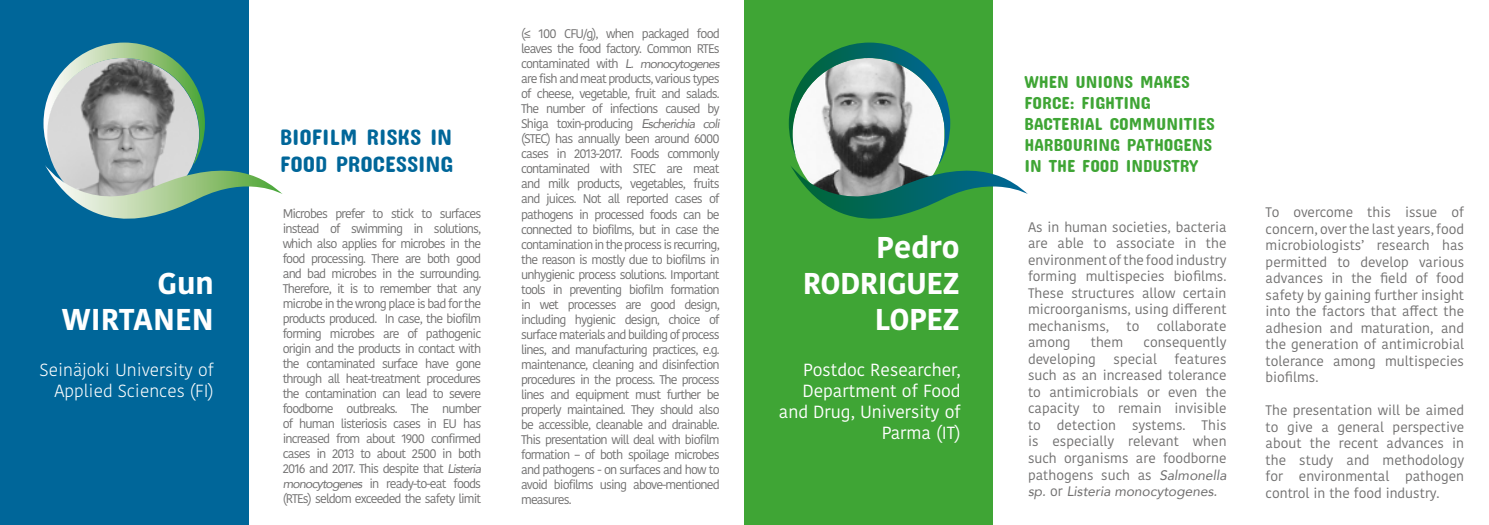
<style>
.page{position:relative;width:1489px;height:525px;background:#fff}
.page>*{position:absolute;margin:0;border:0;box-sizing:border-box;transform-origin:0 0}
.t1{font:700 30px/36px "Kohinoor Bangla";letter-spacing:-.02em;color:#fff;text-align:right}
.t2{font:700 30px/36px "Kohinoor Bangla";color:#fff;text-align:right}
.t3{font:22.5px/27px "Concert One";color:#069}
.t4{font:17.5px/21px "Concert One";color:#3fa535}
.t5{font:17.5px/21px "Kohinoor Bangla";color:#fff;text-align:right}
.t6{font:300 17.5px/21px "Kohinoor Bangla";color:#fff;text-align:right}
.t7{font:13.75px/16.5px "Kohinoor Bangla";color:#706f6f;text-align:justify}
.t8{font:italic 13.75px "Avenir";color:#706f6f}
.t9{font:12.5px/15px "Kohinoor Bangla";letter-spacing:-.07em;color:#706f6f;text-align:justify}
.s1{font-family:"Avenir";font-style:italic}
.s2{font-family:"Kohinoor Bangla";font-style:normal}
</style>
<div class="page">
<div style="left:0;top:0;width:248px;height:524px;background:#069"></div>
<div style="left:744px;top:0;width:248px;height:524px;background:#3fa535"></div>
<svg style="left:43px;top:43px;width:240px;height:207px"></svg>
<svg style="left:788px;top:43px;width:239px;height:207px"></svg>
<h1 class="t2" style="left:62px;top:264px;width:153px">Gun<br>WIRTANEN</h1>
<h3 class="t6" style="left:40px;top:359px;width:176px">Seinäjoki University of<br>Applied Sciences (FI)</h3>
<h2 class="t3" style="left:280px;top:122px;width:174px">BIOFILM RISKS IN<br>FOOD PROCESSING</h2>
<p class="t9" style="left:283px;top:205px;width:200px">Microbes prefer to stick to surfaces instead of swimming in solutions, which also applies for microbes in the food processing. There are both good and bad microbes in the surrounding.<br>Therefore, it is to remember that any microbe in the wrong place is bad for the products produced. In case, the biofilm forming microbes are of pathogenic origin and the products in contact with the contaminated surface have gone through all heat-treatment procedures the contamination can lead to severe foodborne outbreaks. The number of human listeriosis cases in EU has increased from about 1900 confirmed cases in 2013 to about 2500 in both 2016 and 2017. This despite that <span class="s1">Listeria monocytogenes</span> in ready-to-eat foods (RTEs) seldom exceeded the safety limit</p>
<p class="t9" style="left:521px;top:26px;width:200px">(≤ 100 CFU/g), when packaged food leaves the food factory. Common RTEs contaminated with <span class="s1">L. monocytogenes </span>are fish and meat products, various types of cheese, vegetable, fruit and salads.<br>The number of infections caused by Shiga toxin-producing <span class="s1">Escherichia coli </span>(STEC) has annually been around 6000 cases in 2013-2017. Foods commonly contaminated with STEC are meat and milk products, vegetables, fruits and juices. Not all reported cases of pathogens in processed foods can be connected to biofilms, but in case the contamination in the process is recurring, the reason is mostly due to biofilms in unhygienic process solutions. Important tools in preventing biofilm formation in wet processes are good design, including hygienic design, choice of surface materials and building of process lines, and manufacturing practices, e.g. maintenance, cleaning and disinfection procedures in the process. The process lines and equipment must further be properly maintained. They should also be accessible, cleanable and drainable.<br>This presentation will deal with biofilm formation – of both spoilage microbes and pathogens - on surfaces and how to avoid biofilms using above-mentioned measures.</p>
<h1 class="t1" style="left:802px;top:228px;width:158px">Pedro<br>RODRIGUEZ<br>LOPEZ</h1>
<h3 class="t5" style="left:778px;top:359px;width:183px">Postdoc Researcher,<br>Department of Food and Drug, University of<br>Parma (IT)</h3>
<h3 class="t4" style="left:1024px;top:70px;width:192px">WHEN UNIONS MAKES<br>FORCE: FIGHTING<br>BACTERIAL COMMUNITIES<br>HARBOURING PATHOGENS<br>IN THE FOOD INDUSTRY</h3>
<p class="t7" style="left:1027px;top:218px;width:200px">As in human societies, bacteria are able to associate in the environment of the food industry forming multispecies biofilms.<br>These structures allow certain microorganisms, using different mechanisms,</p>
<p class="t7" style="left:1126px;top:317px;width:14px">to</p>
<p class="t7" style="left:1156px;top:317px;width:71px">collaborate</p>
<p class="t7" style="left:1027px;top:334px;width:44px">among</p>
<p class="t7" style="left:1090px;top:334px;width:34px">them</p>
<p class="t7" style="left:1143px;top:334px;width:85px">consequently</p>
<p class="t7" style="left:1027px;top:350px;width:69px">developing</p>
<p class="t7" style="left:1113px;top:350px;width:45px">special</p>
<p class="t7" style="left:1027px;top:350px;width:200px;text-indent:146px">features such as an increased tolerance to antimicrobials or even the capacity to remain invisible to detection systems. This is especially relevant when such organisms are foodborne pathogens such as <span class="s1">Salmonella</span></p>
<p class="t8" style="left:1027px;top:482px;width:191px">sp. <span class="s2">or</span> Listeria monocytogenes.</p>
<p class="t7" style="left:1265px;top:203px;width:200px">To overcome this issue of concern, over the last years, food microbiologists’ research has permitted to develop various advances in the field of food safety by gaining further insight into the factors that affect the adhesion and maturation, and the generation of antimicrobial tolerance among multispecies biofilms.</p>
<p class="t7" style="left:1265px;top:401px;width:200px">The presentation will be aimed to give a general perspective about the recent advances in the study and methodology for environmental pathogen control in the food industry.</p>
</div>
